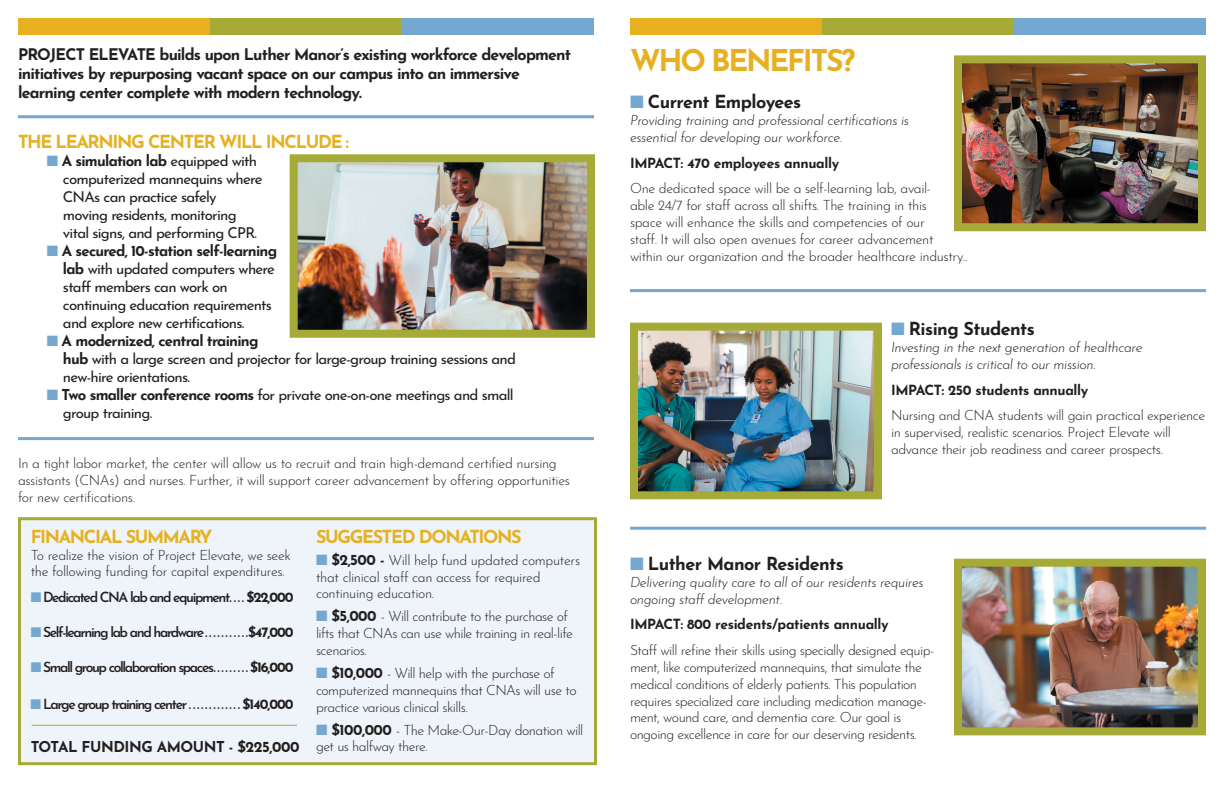
<style>
.page{position:relative;width:1224px;height:792px;background:#fff}
.page>*{position:absolute;margin:0;border:0;box-sizing:border-box;transform-origin:0 0}
.t1{font:700 30px "Josefin Sans";letter-spacing:-.075em;color:#e6b020}
.t2{font:700 18px "Josefin Sans";letter-spacing:-.075em;color:#e6b020}
.t3{font:700 18px "Josefin Sans";letter-spacing:-.03em;color:#231f20}
.t4{font:700 16px/19.2px "Josefin Sans";letter-spacing:-.05em;color:#231f20}
.t5{font:15px/18px "Josefin Sans";letter-spacing:-.05em;color:#231f20}
.t6{font:700 15px "Josefin Sans";letter-spacing:-.03em;color:#231f20}
.t7{font:300 14px/16.8px "Josefin Sans";letter-spacing:-.03em;color:#231f20}
.t8{font:italic 300 14px/16.8px "Josefin Sans";letter-spacing:-.025em;color:#231f20}
.t9{font:600 14px "Josefin Sans";letter-spacing:-.1em;color:#231f20}
.t10{font:700 14px "Josefin Sans";letter-spacing:-.025em;color:#231f20}
.s1{color:#75a8d1}
.s2{font-weight:700}
.s3{font-weight:700;font-size:15px}
</style>
<div class="page">
<div style="left:18px;top:517px;width:579px;height:248px;background:#eef4f9;border:3px solid #a6aa36"></div>
<div style="left:18px;top:18px;width:192px;height:17px;background:#e6b020"></div>
<div style="left:210px;top:18px;width:192px;height:17px;background:#a6aa36"></div>
<div style="left:402px;top:18px;width:192px;height:17px;background:#75a8d1"></div>
<div style="left:630px;top:18px;width:192px;height:17px;background:#e6b020"></div>
<div style="left:822px;top:18px;width:192px;height:17px;background:#a6aa36"></div>
<div style="left:1014px;top:18px;width:192px;height:17px;background:#75a8d1"></div>
<img style="left:299px;top:163px;width:287px;height:166px">
<div style="left:290px;top:154px;width:305px;height:184px;border:8px solid #a6aa36"></div>
<hr style="left:18px;top:115px;width:576px;height:3px;background:#75a8d1">
<hr style="left:630px;top:289px;width:576px;height:3px;background:#75a8d1">
<hr style="left:630px;top:527px;width:576px;height:3px;background:#75a8d1">
<hr style="left:18px;top:437px;width:576px;height:3px;background:#75a8d1">
<img style="left:963px;top:64px;width:234px;height:158px">
<div style="left:954px;top:55px;width:252px;height:176px;border:8px solid #a6aa36"></div>
<img style="left:639px;top:332px;width:234px;height:158px">
<div style="left:630px;top:323px;width:252px;height:176px;border:8px solid #a6aa36"></div>
<img style="left:963px;top:568px;width:234px;height:158px">
<div style="left:954px;top:559px;width:252px;height:176px;border:8px solid #a6aa36"></div>
<hr style="left:32px;top:725px;width:265px;height:1px;background:#a6aa36">
<p class="t4" style="left:18px;top:42px;width:555px">PROJECT ELEVATE builds upon Luther Manor’s existing workforce development initiatives by repurposing vacant space on our campus into an immersive learning center complete with modern technology.</p>
<p class="t2" style="left:18px;top:126px;width:333px">THE LEARNING CENTER WILL INCLUDE :</p>
<p class="t5" style="left:63px;top:150px;width:201px;text-indent:-16px"><span class="s1">■</span> <span class="s2">A simulation lab</span> equipped with computerized mannequins where<br>CNAs can practice safely moving residents, monitoring vital signs, and performing CPR.</p>
<p class="t5" style="left:63px;top:240px;width:216px;text-indent:-16px"><span class="s1">■</span> <span class="s2">A secured, 10-station self-learning lab</span> with updated computers where staff members can work on continuing education requirements and explore new certifications.</p>
<p class="t5" style="left:63px;top:330px;width:455px;text-indent:-16px"><span class="s1">■</span> <span class="s2">A modernized, central training<br>hub</span> with a large screen and projector for large-group training sessions and new-hire orientations.</p>
<p class="t5" style="left:63px;top:384px;width:452px;text-indent:-16px"><span class="s1">■</span> <span class="s2">Two smaller conference rooms</span> for private one-on-one meetings and small group training.</p>
<p class="t7" style="left:18px;top:454px;width:553px">In a tight labor market, the center will allow us to recruit and train high-demand certified nursing assistants (CNAs) and nurses. Further, it will support career advancement by offering opportunities for new certifications.</p>
<p class="t2" style="left:31px;top:520px;width:183px">FINANCIAL SUMMARY</p>
<p class="t7" style="left:31px;top:545px;width:262px">To realize the vision of Project Elevate, we seek the following funding for capital expenditures.</p>
<p class="t9" style="left:31px;top:586px;width:265px"><span class="s1">■</span> Dedicated CNA lab and equipment . . . . <span class="s2">$22,000</span></p>
<p class="t9" style="left:31px;top:621px;width:265px"><span class="s1">■</span> Self-learning lab and hardware . . . . . . . . . . <span class="s2">$47,000</span></p>
<p class="t9" style="left:31px;top:656px;width:264px"><span class="s1">■</span> Small group collaboration spaces . . . . . . . . . <span class="s2">$16,000</span></p>
<p class="t9" style="left:31px;top:693px;width:264px"><span class="s1">■</span> Large group training center . . . . . . . . . . . . . <span class="s2">$140,000</span></p>
<p class="t6" style="left:31px;top:734px;width:270px">TOTAL FUNDING AMOUNT - $225,000</p>
<p class="t2" style="left:316px;top:520px;width:207px">SUGGESTED DONATIONS</p>
<p class="t7" style="left:316px;top:550px;width:266px"><span class="s1">■</span> <span class="s3">$2,500 -</span> Will help fund updated computers that clinical staff can access for required continuing education.</p>
<p class="t7" style="left:316px;top:607px;width:258px"><span class="s1">■</span> <span class="s3">$5,000</span> - Will contribute to the purchase of lifts that CNAs can use while training in real-life scenarios.</p>
<p class="t7" style="left:316px;top:663px;width:262px"><span class="s1">■</span> <span class="s3">$10,000</span> - Will help with the purchase of computerized mannequins that CNAs will use to practice various clinical skills.</p>
<p class="t7" style="left:316px;top:720px;width:269px"><span class="s1">■</span> <span class="s3">$100,000</span> - The Make-Our-Day donation will get us halfway there.</p>
<h1 class="t1" style="left:630px;top:33px;width:227px">WHO BENEFITS?</h1>
<p class="t3" style="left:630px;top:86px;width:173px"><span class="s1">■</span> Current Employees</p>
<p class="t8" style="left:630px;top:110px;width:281px">Providing training and professional certifications is essential for developing our workforce.</p>
<p class="t10" style="left:630px;top:150px;width:211px">IMPACT: 470 employees annually</p>
<p class="t7" style="left:630px;top:179px;width:339px">One dedicated space will be a self-learning lab, avail-<br>able 24/7 for staff across all shifts. The training in this<br>space will enhance the skills and competencies of our<br>staff. It will also open avenues for career advancement within our organization and the broader healthcare industry..</p>
<p class="t3" style="left:891px;top:313px;width:145px"><span class="s1">■</span> Rising Students</p>
<p class="t8" style="left:891px;top:337px;width:253px">Investing in the next generation of healthcare professionals is critical to our mission.</p>
<p class="t10" style="left:891px;top:377px;width:199px">IMPACT: 250 students annually</p>
<p class="t7" style="left:891px;top:406px;width:316px">Nursing and CNA students will gain practical experience in supervised, realistic scenarios. Project Elevate will advance their job readiness and career prospects.</p>
<p class="t3" style="left:630px;top:548px;width:215px"><span class="s1">■</span> Luther Manor Residents</p>
<p class="t8" style="left:630px;top:572px;width:295px">Delivering quality care to all of our residents requires ongoing staff development.</p>
<p class="t10" style="left:630px;top:612px;width:260px">IMPACT: 800 residents/patients annually</p>
<p class="t7" style="left:630px;top:640px;width:306px">Staff will refine their skills using specially designed equip&shy;ment, like computerized mannequins, that simulate the medical conditions of elderly patients. This population requires specialized care including medication manage&shy;ment, wound care, and dementia care. Our goal is ongoing excellence in care for our deserving residents.</p>
</div>
